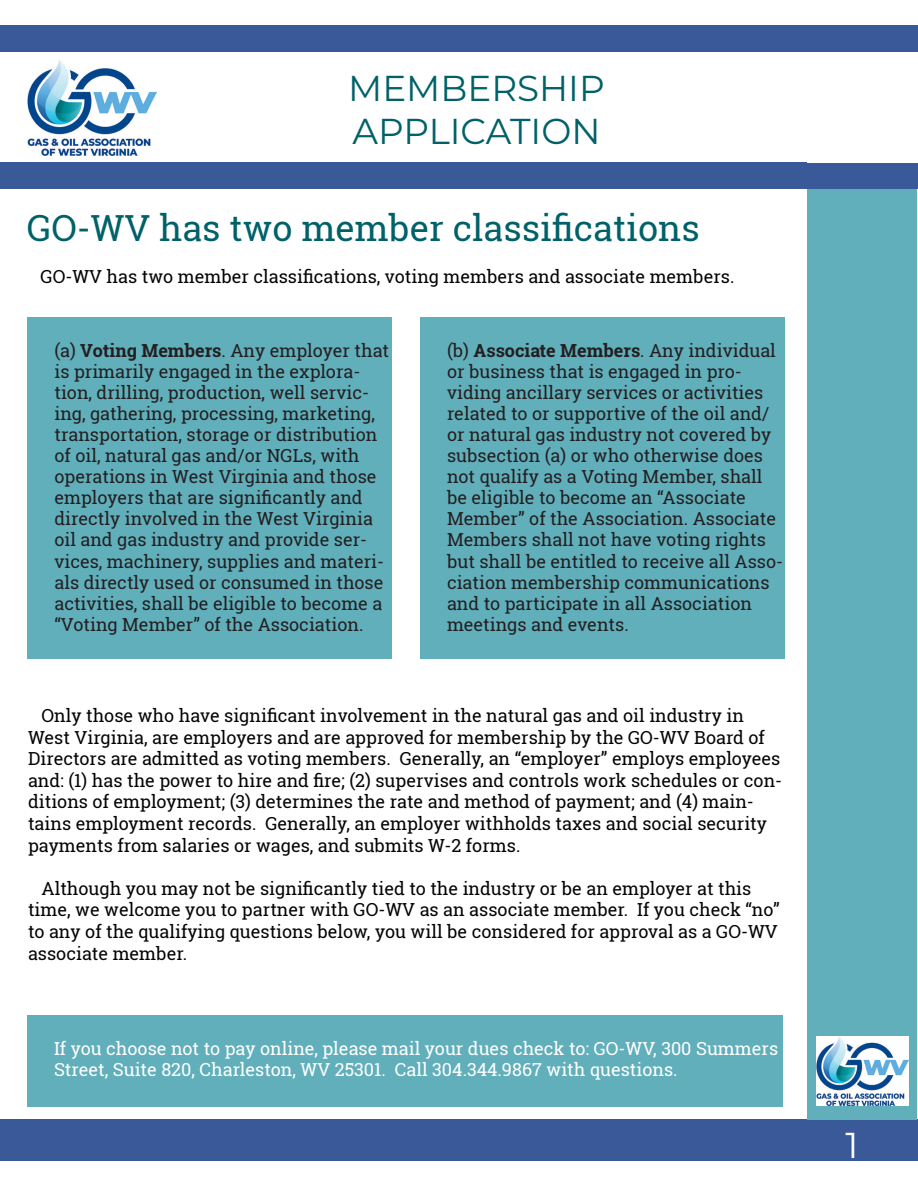
<style>
.page{position:relative;width:918px;height:1188px;background:#fff}
.page>*{position:absolute;margin:0;border:0;box-sizing:border-box;transform-origin:0 0}
.t1{font:36px "Roboto Slab";color:#006168}
.t2{font:36px/43.2px "Montserrat";color:#006168}
.t3{font:36px "Montserrat";color:#fff}
.t4{font:18px/21px "Roboto Slab";color:#231f20}
.t5{font:18px/21.6px "Roboto Slab";color:#040503}
.t6{font:18px/21px "Roboto Slab";color:#fff}
.s1{font-weight:700}
</style>
<div class="page">
<div style="left:0;top:25px;width:918px;height:27px;background:#395998"></div>
<div style="left:0;top:1119px;width:918px;height:42px;background:#395998"></div>
<div style="left:807px;top:52px;width:110px;height:1068px;background:#61afbb"></div>
<img style="left:816px;top:1036px;width:93px;height:69px">
<div style="left:0;top:162px;width:918px;height:27px;background:#395998"></div>
<img style="left:27px;top:60px;width:129px;height:95px">
<div style="left:808px;top:52px;width:110px;height:110px;background:#fff"></div>
<div style="left:27px;top:318px;width:365px;height:341px;background:#61afbb"></div>
<div style="left:420px;top:318px;width:365px;height:341px;background:#61afbb"></div>
<div style="left:27px;top:1015px;width:756px;height:92px;background:#61afbb"></div>
<h1 class="t2" style="left:348px;top:65px;width:258px">MEMBERSHIP<br>APPLICATION</h1>
<h1 class="t1" style="left:27px;top:203px;width:674px">GO-WV has two member classifications</h1>
<p class="t5" style="left:40px;top:266px;width:695px">GO-WV has two member classifications, voting members and associate members.</p>
<p class="t4" style="left:54px;top:340px;width:336px">(a) <span class="s1">Voting Members</span>. Any employer that is primarily engaged in the explora&shy;tion, drilling, production, well servic&shy;ing, gathering, processing, marketing, transportation, storage or distribution of oil, natural gas and/or NGLs, with operations in West Virginia and those employers that are significantly and directly involved in the West Virginia oil and gas industry and provide ser&shy;vices, machinery, supplies and materi&shy;als directly used or consumed in those activities, shall be eligible to become a “Voting Member” of the Association.</p>
<p class="t4" style="left:447px;top:340px;width:338px">(b) <span class="s1">Associate Members</span>. Any individual or business that is engaged in pro&shy;viding ancillary services or activities related to or supportive of the oil and/ or natural gas industry not covered by subsection (a) or who otherwise does not qualify as a Voting Member, shall be eligible to become an “Associate Member” of the Association. Associate Members shall not have voting rights but shall be entitled to receive all Asso&shy;ciation membership communications and to participate in all Association meetings and events.</p>
<p class="t5" style="left:28px;top:705px;width:756px;text-indent:14px">Only those who have significant involvement in the natural gas and oil industry in West Virginia, are employers and are approved for membership by the GO-WV Board of Directors are admitted as voting members. Generally, an “employer” employs employees and: (1) has the power to hire and fire; (2) supervises and controls work schedules or con&shy;ditions of employment; (3) determines the rate and method of payment; and (4) main&shy;tains employment records. Generally, an employer withholds taxes and social security payments from salaries or wages, and submits W-2 forms.</p>
<p class="t5" style="left:28px;top:877px;width:753px;text-indent:14px">Although you may not be significantly tied to the industry or be an employer at this time, we welcome you to partner with GO-WV as an associate member. If you check “no” to any of the qualifying questions below, you will be considered for approval as a GO-WV associate member.</p>
<p class="t6" style="left:54px;top:1038px;width:726px">If you choose not to pay online, please mail your dues check to: GO-WV, 300 Summers<br>Street, Suite 820, Charleston, WV 25301. Call 304.344.9867 with questions.</p>
<h1 class="t3" style="left:846px;top:1120px;width:14px">1</h1>
</div>
